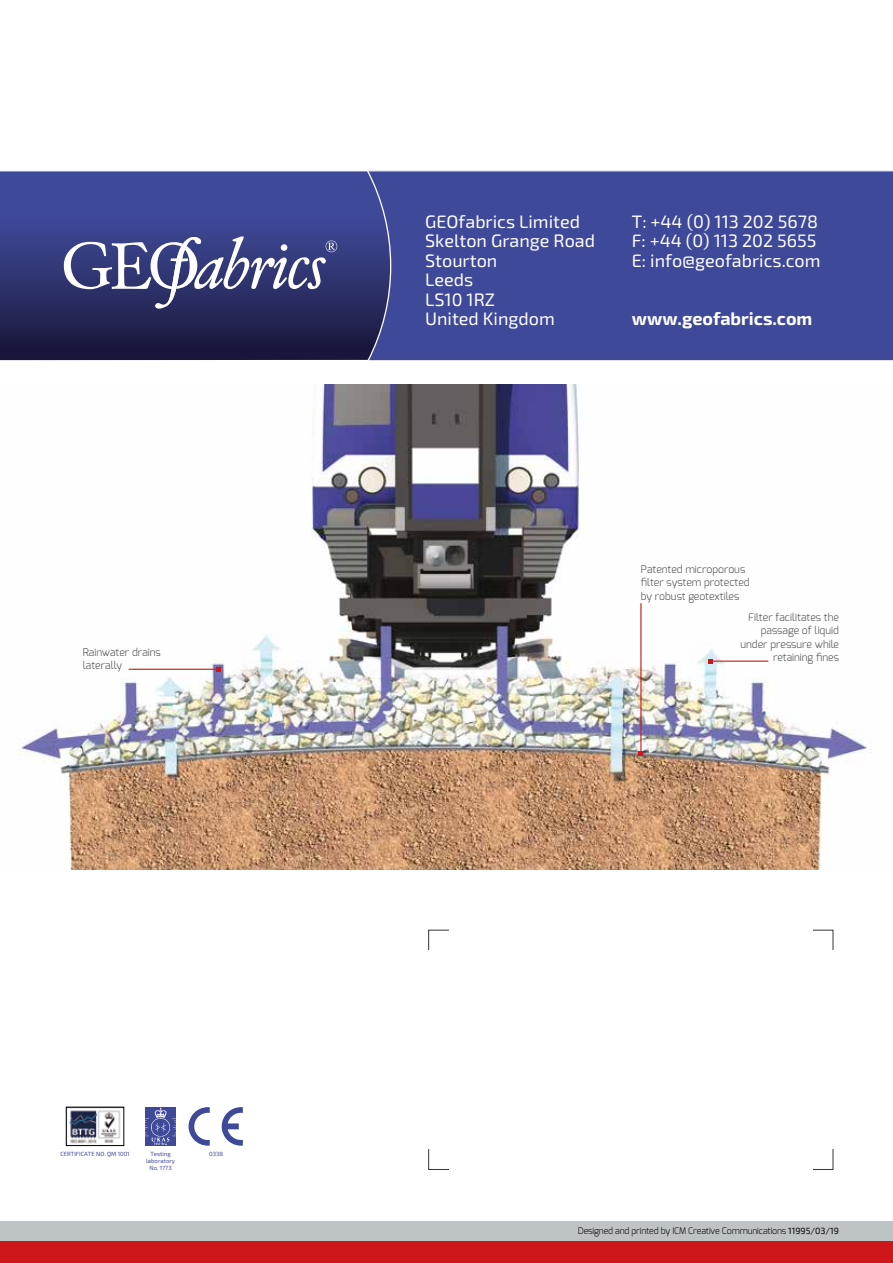
<style>
.page{position:relative;width:893px;height:1263px;background:#fff}
.page>*{position:absolute;margin:0;border:0;box-sizing:border-box;transform-origin:0 0}
.t1{font:18px/19.5px "Exo 2.0";color:#fff}
.t2{font:700 18px "Exo 2.0";color:#fff}
.t3{font:300 10.5px/13.5px "Exo";color:#4a4a49}
.t4{font:300 9px "Exo";letter-spacing:-.02em;color:#000}
.t5{font:6px/6.8px "Exo 2.0";color:#3e4999;text-align:center}
.s1{font-family:"Exo 2.0";font-weight:400}
</style>
<div class="page">
<div style="left:392px;top:170px;width:501px;height:191px;background:#3e4999"></div>
<svg style="left:0;top:170px;width:392px;height:191px;background:#343a77"></svg>
<svg style="left:64px;top:236px;width:273px;height:72px"></svg>
<div style="left:0;top:1221px;width:893px;height:21px;background:#bec3c6"></div>
<div style="left:0;top:1242px;width:893px;height:21px;background:#cd171a"></div>
<svg style="left:189px;top:1107px;width:21px;height:39px"></svg>
<svg style="left:222px;top:1107px;width:21px;height:39px"></svg>
<img style="left:18px;top:385px;width:854px;height:485px">
<hr style="left:129px;top:669px;width:89px;height:1px;background:#cd171a">
<svg style="left:216px;top:667px;width:4px;height:4px"></svg>
<hr style="left:640px;top:603px;width:1px;height:150px;background:#cd171a">
<svg style="left:639px;top:751px;width:4px;height:4px"></svg>
<hr style="left:711px;top:660px;width:57px;height:2px;background:#cd171a">
<svg style="left:708px;top:659px;width:5px;height:4px"></svg>
<img style="left:146px;top:1107px;width:29px;height:38px">
<img style="left:69px;top:1110px;width:52px;height:34px">
<div style="left:66px;top:1107px;width:58px;height:39px;border:1px solid #000"></div>
<p class="t3" style="left:83px;top:645px;width:79px">Rainwater drains laterally</p>
<p class="t5" style="left:60px;top:1151px;width:71px">CERTIFICATE NO. QM 1001</p>
<p class="t5" style="left:146px;top:1151px;width:30px">Testing laboratory<br>No. 1773</p>
<p class="t5" style="left:209px;top:1151px;width:15px">0338</p>
<h1 class="t1" style="left:425px;top:212px;width:171px">GEOfabrics Limited<br>Skelton Grange Road<br>Stourton<br>Leeds<br>LS10 1RZ<br>United Kingdom</h1>
<h1 class="t1" style="left:632px;top:212px;width:190px">T: +44 (0) 113 202 5678<br>F: +44 (0) 113 202 5655<br>E: info@geofabrics.com</h1>
<h1 class="t2" style="left:632px;top:308px;width:182px">www.geofabrics.com</h1>
<p class="t3" style="left:641px;top:562px;width:110px">Patented microporous filter system protected by robust geotextiles</p>
<p class="t3" style="left:740px;top:610px;width:100px;text-align:right">Filter facilitates the passage of liquid under pressure while retaining fines</p>
<p class="t4" style="left:578px;top:1225px;width:263px">Designed and printed by ICM Creative Communications <span class="s1">11995/03/19</span></p>
</div>
